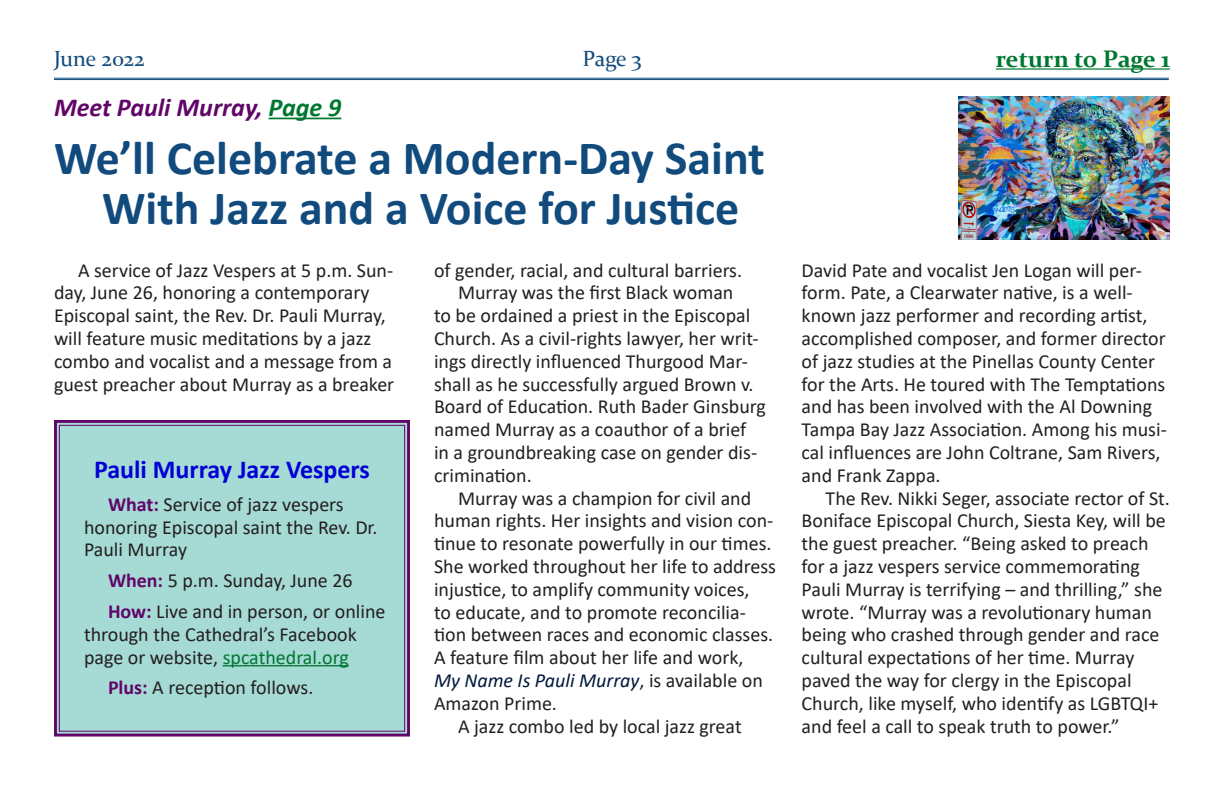
<style>
.page{position:relative;width:1224px;height:792px;background:#fff}
.page>*{position:absolute;margin:0;border:0;box-sizing:border-box;transform-origin:0 0}
.Main_Header{font:700 48px/50px "Calibri";color:#114b7d;text-align:center}
.Centered_SH_13{font:700 26px "Calibri";color:#0000d6}
.Above_MH_Teaser{font:italic 700 26px "Calibri";color:#620569}
.t1{font:700 24px "Constantia";color:#007730}
.t2{font:22px "Constantia";color:#114b7d}
.BTI_-_1_column{font:20px/22.8px "Calibri";color:#231f20}
.Box_Body{font:20px/22.8px "Calibri";color:#231f20}
.s1{color:#007730}
.s2{font-style:italic;color:#00193c}
.s3{font-weight:700;color:#620569}
</style>
<div class="page">
<hr style="left:54px;top:78px;width:1115px;height:1px;background:#114b7d">
<hr style="left:54px;top:79px;width:1115px;height:1px;background:#114b7d">
<hr style="left:996px;top:68px;width:174px;height:2px;background:#007730">
<hr style="left:269px;top:118px;width:72px;height:1px;background:#007730">
<div style="left:54px;top:420px;width:356px;height:317px;background:#a6dad5"></div>
<div style="left:59px;top:425px;width:346px;height:307px;border:1px solid #620569"></div>
<hr style="left:223px;top:665px;width:126px;height:1px;background:#007730">
<img style="left:959px;top:96px;width:211px;height:144px">
<p class="t2" style="left:54px;top:43px;width:92px">June 2022</p>
<p class="t2" style="left:582px;top:43px;width:61px">Page 3</p>
<p class="t1" style="left:996px;top:43px;width:176px">return to Page 1</p>
<p class="Above_MH_Teaser" style="left:54px;top:88px;width:289px">Meet Pauli Murray, <span class="s1">Page 9</span></p>
<p class="Main_Header" style="left:54px;top:132px;width:712px">We’ll Celebrate a Modern-Day Saint<br>With Jazz and a Voice for Justice</p>
<p class="BTI_-_1_column" style="left:54px;top:258px;width:342px;text-indent:24px">A service of Jazz Vespers at 5 p.m. Sun&shy;day, June 26, honoring a contemporary Episcopal saint, the Rev. Dr. Pauli Murray, will feature music meditations by a jazz combo and vocalist and a message from a guest preacher about Murray as a breaker</p>
<p class="BTI_-_1_column" style="left:434px;top:258px;width:310px">of gender, racial, and cultural barriers.</p>
<p class="BTI_-_1_column" style="left:802px;top:258px;width:367px">David Pate and vocalist Jen Logan will per&shy;form. Pate, a Clearwater native, is a well&shy;known jazz performer and recording artist, accomplished composer, and former director of jazz studies at the Pinellas County Center for the Arts. He toured with The Temptations and has been involved with the Al Downing Tampa Bay Jazz Association. Among his musi&shy;cal influences are John Coltrane, Sam Rivers, and Frank Zappa.</p>
<p class="BTI_-_1_column" style="left:802px;top:486px;width:370px;text-indent:24px">The Rev. Nikki Seger, associate rector of St.<br>Boniface Episcopal Church, Siesta Key, will be the guest preacher. “Being asked to preach for a jazz vespers service commemorating Pauli Murray is terrifying – and thrilling,” she wrote. “Murray was a revolutionary human being who crashed through gender and race cultural expectations of her time. Murray paved the way for clergy in the Episcopal Church, like myself, who identify as LGBTQI+ and feel a call to speak truth to power.”</p>
<p class="BTI_-_1_column" style="left:434px;top:281px;width:334px;text-indent:24px">Murray was the first Black woman<br>to be ordained a priest in the Episcopal Church. As a civil-rights lawyer, her writ&shy;ings directly influenced Thurgood Mar&shy;shall as he successfully argued Brown v.<br>Board of Education. Ruth Bader Ginsburg named Murray as a coauthor of a brief in a groundbreaking case on gender dis&shy;crimination.</p>
<p class="BTI_-_1_column" style="left:434px;top:486px;width:344px;text-indent:24px">Murray was a champion for civil and human rights. Her insights and vision con&shy;tinue to resonate powerfully in our times.<br>She worked throughout her life to address injustice, to amplify community voices,<br>to educate, and to promote reconcilia&shy;tion between races and economic classes.<br>A feature film about her life and work,<br><span class="s2">My Name Is Pauli Murray</span>, is available on Amazon Prime.</p>
<p class="BTI_-_1_column" style="left:458px;top:714px;width:285px">A jazz combo led by local jazz great</p>
<p class="Centered_SH_13" style="left:94px;top:451px;width:277px">Pauli Murray Jazz Vespers</p>
<p class="Box_Body" style="left:84px;top:492px;width:295px;text-indent:24px"><span class="s3">What:</span> Service of jazz vespers honoring Episcopal saint the Rev. Dr.<br>Pauli Murray</p>
<p class="Box_Body" style="left:108px;top:569px;width:246px"><span class="s3">When:</span> 5 p.m. Sunday, June 26</p>
<p class="Box_Body" style="left:84px;top:599px;width:303px;text-indent:24px"><span class="s3">How:</span> Live and in person, or online through the Cathedral’s Facebook page or website, <span class="s1">spcathedral.org</span></p>
<p class="Box_Body" style="left:108px;top:676px;width:207px"><span class="s3">Plus:</span> A reception follows.</p>
</div>
